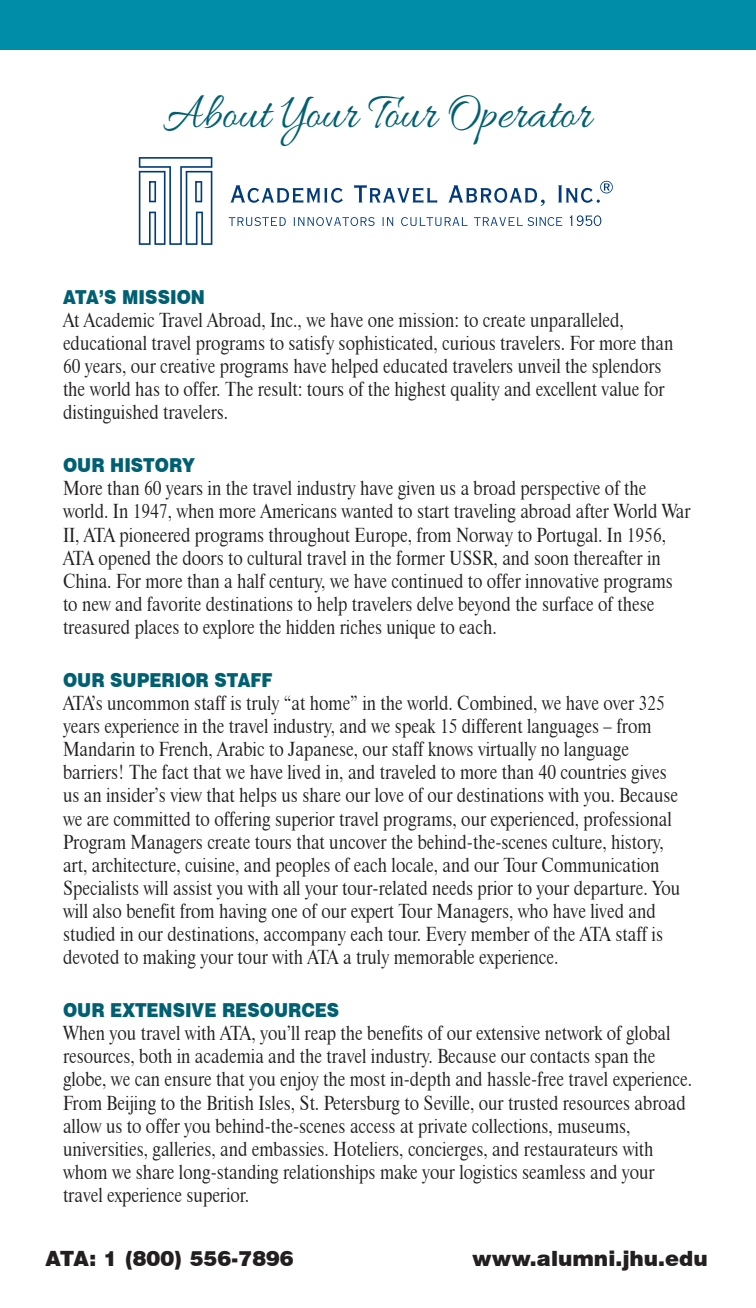
<style>
.page{position:relative;width:756px;height:1308px;background:#fff}
.page>*{position:absolute;margin:0;border:0;box-sizing:border-box;transform-origin:0 0}
.More_Leading_No_Inde{font:52.5px "Allura";color:#006072;scale:.9 1}
.t1{font:900 21px "Swiss 721 BT";color:#231f20}
.t2{font:19.25px/23.1px "Dutch 801 BT Roman Headline";color:#231f20;scale:.9 1}
.More_Leading_No_Inde-2{font:900 19.25px "Swiss 721 BT";color:#006072;scale:.9 1}
</style>
<div class="page">
<div style="left:0;top:0;width:756px;height:50px;background:#008da8"></div>
<svg style="left:139px;top:157px;width:73px;height:88px"></svg>
<svg style="left:230px;top:185px;width:113px;height:18px"></svg>
<svg style="left:354px;top:185px;width:83px;height:18px"></svg>
<svg style="left:448px;top:185px;width:97px;height:21px"></svg>
<svg style="left:229px;top:217px;width:57px;height:9px"></svg>
<svg style="left:293px;top:217px;width:82px;height:9px"></svg>
<svg style="left:382px;top:217px;width:12px;height:9px"></svg>
<svg style="left:401px;top:217px;width:66px;height:9px"></svg>
<svg style="left:474px;top:217px;width:88px;height:9px"></svg>
<svg style="left:570px;top:215px;width:31px;height:11px"></svg>
<svg style="left:558px;top:181px;width:55px;height:22px"></svg>
<p class="More_Leading_No_Inde" style="left:163px;top:84px;width:477px">About Your Tour Operator</p>
<p class="More_Leading_No_Inde-2" style="left:63px;top:285px;width:159px">ATA’S MISSION</p>
<p class="t2" style="left:63px;top:308px;width:680px">At Academic Travel Abroad, Inc., we have one mission: to create unparalleled, educational travel programs to satisfy sophisticated, curious travelers. For more than 60 years, our creative programs have helped educated travelers unveil the splendors the world has to offer. The result: tours of the highest quality and excellent value for distinguished travelers.</p>
<p class="More_Leading_No_Inde-2" style="left:63px;top:453px;width:148px">OUR HISTORY</p>
<p class="t2" style="left:63px;top:477px;width:699px">More than 60 years in the travel industry have given us a broad perspective of the world. In 1947, when more Americans wanted to start traveling abroad after World War II, ATA pioneered programs throughout Europe, from Norway to Portugal. In 1956, ATA opened the doors to cultural travel in the former USSR, and soon thereafter in China. For more than a half century, we have continued to offer innovative programs to new and favorite destinations to help travelers delve beyond the surface of these treasured places to explore the hidden riches unique to each.</p>
<p class="More_Leading_No_Inde-2" style="left:63px;top:668px;width:234px">OUR SUPERIOR STAFF</p>
<p class="t2" style="left:63px;top:691px;width:687px">ATA’s uncommon staff is truly “at home” in the world. Combined, we have over 325 years experience in the travel industry, and we speak 15 different languages – from Mandarin to French, Arabic to Japanese, our staff knows virtually no language barriers! The fact that we have lived in, and traveled to more than 40 countries gives us an insider’s view that helps us share our love of our destinations with you. Because we are committed to offering superior travel programs, our experienced, professional Program Managers create tours that uncover the behind-the-scenes culture, history, art, architecture, cuisine, and peoples of each locale, and our Tour Communication Specialists will assist you with all your tour-related needs prior to your departure. You will also benefit from having one of our expert Tour Managers, who have lived and studied in our destinations, accompany each tour. Every member of the ATA staff is devoted to making your tour with ATA a truly memorable experience.</p>
<p class="More_Leading_No_Inde-2" style="left:63px;top:998px;width:309px">OUR EXTENSIVE RESOURCES</p>
<p class="t2" style="left:63px;top:1021px;width:700px">When you travel with ATA, you’ll reap the benefits of our extensive network of global resources, both in academia and the travel industry. Because our contacts span the globe, we can ensure that you enjoy the most in-depth and hassle-free travel experience.<br>From Beijing to the British Isles, St. Petersburg to Seville, our trusted resources abroad allow us to offer you behind-the-scenes access at private collections, museums, universities, galleries, and embassies. Hoteliers, concierges, and restaurateurs with whom we share long-standing relationships make your logistics seamless and your travel experience superior.</p>
<p class="t1" style="left:46px;top:1245px;width:250px">ATA: 1 (800) 556-7896</p>
<p class="t1" style="left:472px;top:1245px;width:237px">www.alumni.jhu.edu</p>
</div>
